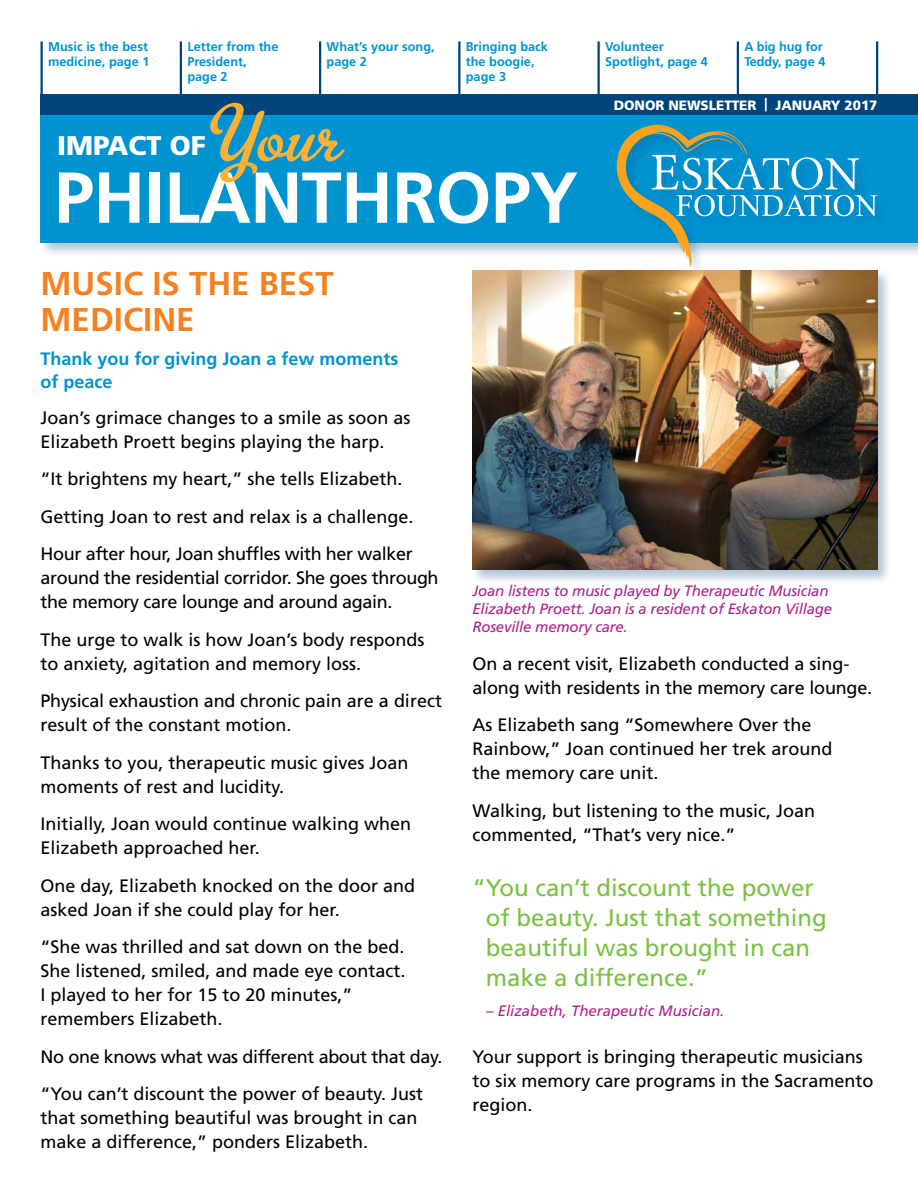
<style>
.page{position:relative;width:918px;height:1188px;background:#fff}
.page>*{position:absolute;margin:0;border:0;box-sizing:border-box;transform-origin:0 0}
.t1{font:90px "Metro Script";color:#fcb134}
.t2{font:700 72px "Frutiger LT Std";letter-spacing:-.01em;color:#fff}
.t3{font:700 33px/36px "Frutiger LT Std";color:#f58220}
.t4{font:900 27px "Frutiger LT Std";color:#fff}
.t5{font:24px/30px "Frutiger LT Std";color:#7ac143}
.t6{font:18px/24px "Frutiger LT Std";color:#000}
.t7{font:18px/24px "Frutiger LT Std";letter-spacing:-.02em;color:#000}
.t8{font:700 18px/22.5px "Frutiger LT Std";color:#0093d0}
.t9{font:italic 15px/18px "Frutiger LT Std";letter-spacing:-.015em;color:#ad208e}
.t10{font:900 13.5px "Frutiger LT Std";letter-spacing:-.005em;color:#fff}
.t11{font:700 12.75px/15px "Frutiger LT Std";color:#0093d0}
</style>
<div class="page">
<div style="left:471px;top:268px;width:422px;height:317px;background:#00447c;opacity:.3"></div>
<img style="left:472px;top:270px;width:406px;height:300px">
<hr style="left:40px;top:41px;width:3px;height:53px;background:#00447c">
<hr style="left:180px;top:41px;width:2px;height:53px;background:#00447c">
<hr style="left:319px;top:41px;width:2px;height:53px;background:#00447c">
<hr style="left:458px;top:41px;width:2px;height:53px;background:#00447c">
<hr style="left:597px;top:41px;width:3px;height:53px;background:#00447c">
<hr style="left:737px;top:41px;width:2px;height:53px;background:#00447c">
<hr style="left:876px;top:41px;width:2px;height:53px;background:#00447c">
<div style="left:39px;top:113px;width:879px;height:145px;background:#00447c;opacity:.3"></div>
<div style="left:40px;top:115px;width:878px;height:128px;background:#0093d0"></div>
<div style="left:40px;top:94px;width:878px;height:21px;background:#00447c"></div>
<div style="left:616px;top:123px;width:275px;height:157px;background:#00447c;opacity:.25"></div>
<svg style="left:617px;top:125px;width:261px;height:142px"></svg>
<p class="t11" style="left:48px;top:39px;width:103px">Music is the best medicine, page 1</p>
<p class="t11" style="left:187px;top:39px;width:93px">Letter from the<br>President, page 2</p>
<p class="t11" style="left:327px;top:39px;width:110px">What’s your song, page 2</p>
<p class="t11" style="left:466px;top:39px;width:84px">Bringing back the boogie, page 3</p>
<p class="t11" style="left:605px;top:39px;width:104px">Volunteer<br>Spotlight, page 4</p>
<p class="t11" style="left:744px;top:39px;width:83px">A big hug for<br>Teddy, page 4</p>
<h1 class="t1" style="left:215px;top:86px;width:129px">Your</h1>
<h3 class="t4" style="left:57px;top:129px;width:150px">IMPACT OF</h3>
<h2 class="t2" style="left:54px;top:155px;width:526px">PHILANTHROPY</h2>
<p class="t10" style="left:614px;top:97px;width:265px">DONOR NEWSLETTER | JANUARY 2017</p>
<h3 class="t3" style="left:40px;top:265px;width:295px">MUSIC IS THE BEST<br>MEDICINE</h3>
<p class="t8" style="left:40px;top:348px;width:360px">Thank you for giving Joan a few moments of peace</p>
<p class="t6" style="left:40px;top:406px;width:372px">Joan’s grimace changes to a smile as soon as<br>Elizabeth Proett begins playing the harp.</p>
<p class="t6" style="left:40px;top:460px;width:375px;line-height:37.5px">“It brightens my heart,” she tells Elizabeth.<br>Getting Joan to rest and relax is a challenge.<br>Hour after hour, Joan shuffles with her walker</p>
<p class="t7" style="left:40px;top:566px;width:400px">around the residential corridor. She goes through the memory care lounge and around again.</p>
<p class="t6" style="left:40px;top:628px;width:386px">The urge to walk is how Joan’s body responds to anxiety, agitation and memory loss.</p>
<p class="t6" style="left:40px;top:689px;width:403px">Physical exhaustion and chronic pain are a direct result of the constant motion.</p>
<p class="t6" style="left:40px;top:751px;width:370px">Thanks to you, therapeutic music gives Joan moments of rest and lucidity.</p>
<p class="t6" style="left:40px;top:812px;width:372px">Initially, Joan would continue walking when<br>Elizabeth approached her.</p>
<p class="t6" style="left:40px;top:873px;width:376px">One day, Elizabeth knocked on the door and asked Joan if she could play for her.</p>
<p class="t6" style="left:40px;top:935px;width:367px">“She was thrilled and sat down on the bed.<br>She listened, smiled, and made eye contact.<br>I played to her for 15 to 20 minutes,” remembers Elizabeth.</p>
<p class="t7" style="left:40px;top:1038px;width:403px;line-height:37.5px">No one knows what was different about that day. “You can’t discount the power of beauty. Just</p>
<p class="t6" style="left:40px;top:1106px;width:379px">that something beautiful was brought in can make a difference,” ponders Elizabeth.</p>
<p class="t9" style="left:472px;top:582px;width:361px">Joan listens to music played by Therapeutic Musician<br>Elizabeth Proett. Joan is a resident of Eskaton Village<br>Roseville memory care.</p>
<p class="t6" style="left:472px;top:651px;width:401px">On a recent visit, Elizabeth conducted a sing&shy;along with residents in the memory care lounge.</p>
<p class="t6" style="left:472px;top:713px;width:362px">As Elizabeth sang “Somewhere Over the<br>Rainbow,” Joan continued her trek around the memory care unit.</p>
<p class="t6" style="left:472px;top:798px;width:344px">Walking, but listening to the music, Joan commented, “That’s very nice.”</p>
<h3 class="t5" style="left:486px;top:873px;width:342px;text-indent:-13px">“You can’t discount the power of beauty. Just that something beautiful was brought in can make a difference.”</h3>
<p class="t9" style="left:486px;top:1002px;width:240px">– Elizabeth, Therapeutic Musician.</p>
<p class="t6" style="left:472px;top:1045px;width:403px">Your support is bringing therapeutic musicians to six memory care programs in the Sacramento region.</p>
</div>
